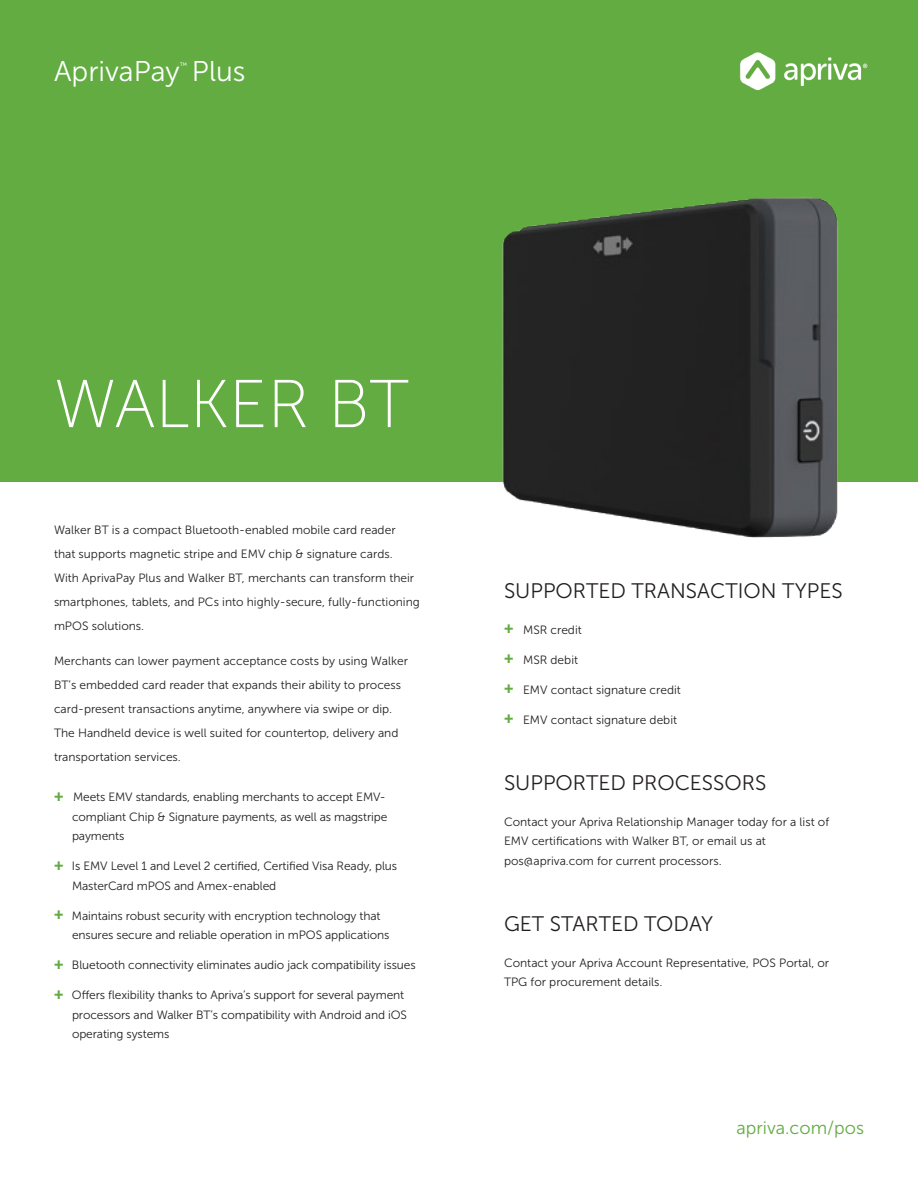
<style>
.page{position:relative;width:918px;height:1188px;background:#fff}
.page>*{position:absolute;margin:0;border:0;box-sizing:border-box;transform-origin:0 0}
.t1{font:67.5px "Museo Sans 100";color:#fff}
.t2{font:28.5px "Museo Sans 300";color:#fff}
.t3{font:21px "Museo Sans 300";color:#231f20}
.Intro{font:18px "Museo Sans 300";color:#62ac42}
.Body_-_Bullets{font:12px/19.5px "Museo Sans 300";letter-spacing:-.01em;color:#231f20}
.Intro-2{font:12px/24px "Museo Sans 300";color:#231f20}
.Body{font:12px/19.5px "Museo Sans 300";color:#231f20}
.t4{font:7.8px "Museo Sans 300";color:#fff}
.s1{font-family:"Museo Sans 900";font-size:15px;color:#62ac42}
</style>
<div class="page">
<div style="left:0;top:0;width:918px;height:482px;background:#62ac42"></div>
<img style="left:502px;top:197px;width:336px;height:341px">
<img style="left:740px;top:52px;width:128px;height:39px">
<h1 class="t2" style="left:54px;top:56px;width:193px">AprivaPay Plus</h1>
<h1 class="t4" style="left:180px;top:61px;width:9px">™</h1>
<h1 class="t1" style="left:54px;top:368px;width:356px">WALKER BT</h1>
<p class="Intro-2" style="left:54px;top:518px;width:367px">Walker BT is a compact Bluetooth-enabled mobile card reader that supports magnetic stripe and EMV chip &amp; signature cards.<br>With AprivaPay Plus and Walker BT, merchants can transform their smartphones, tablets, and PCs into highly-secure, fully-functioning mPOS solutions.</p>
<p class="Intro-2" style="left:54px;top:648px;width:355px">Merchants can lower payment acceptance costs by using Walker BT’s embedded card reader that expands their ability to process card-present transactions anytime, anywhere via swipe or dip.<br>The Handheld device is well suited for countertop, delivery and transportation services.</p>
<p class="Body_-_Bullets" style="left:72px;top:788px;width:317px;text-indent:-18px"><span class="s1">+</span> Meets EMV standards, enabling merchants to accept EMV&shy;compliant Chip &amp; Signature payments, as well as magstripe payments</p>
<p class="Body_-_Bullets" style="left:72px;top:857px;width:327px;text-indent:-18px"><span class="s1">+</span> Is EMV Level 1 and Level 2 certified, Certified Visa Ready, plus<br>MasterCard mPOS and Amex-enabled</p>
<p class="Body_-_Bullets" style="left:72px;top:906px;width:319px;text-indent:-18px"><span class="s1">+</span> Maintains robust security with encryption technology that ensures secure and reliable operation in mPOS applications</p>
<p class="Body_-_Bullets" style="left:54px;top:956px;width:363px"><span class="s1">+</span> Bluetooth connectivity eliminates audio jack compatibility issues</p>
<p class="Body_-_Bullets" style="left:72px;top:986px;width:336px;text-indent:-18px"><span class="s1">+</span> Offers flexibility thanks to Apriva’s support for several payment processors and Walker BT’s compatibility with Android and iOS operating systems</p>
<h2 class="t3" style="left:504px;top:579px;width:340px">SUPPORTED TRANSACTION TYPES</h2>
<p class="Body" style="left:504px;top:620px;width:79px"><span class="s1">+</span> MSR credit</p>
<p class="Body" style="left:504px;top:650px;width:76px"><span class="s1">+</span> MSR debit</p>
<p class="Body" style="left:504px;top:680px;width:178px"><span class="s1">+</span> EMV contact signature credit</p>
<p class="Body" style="left:504px;top:710px;width:175px"><span class="s1">+</span> EMV contact signature debit</p>
<h2 class="t3" style="left:504px;top:771px;width:264px">SUPPORTED PROCESSORS</h2>
<p class="Body" style="left:504px;top:812px;width:327px">Contact your Apriva Relationship Manager today for a list of<br>EMV certifications with Walker BT, or email us at pos@apriva.com for current processors.</p>
<h2 class="t3" style="left:504px;top:912px;width:211px">GET STARTED TODAY</h2>
<p class="Body" style="left:504px;top:953px;width:327px">Contact your Apriva Account Representative, POS Portal, or<br>TPG for procurement details.</p>
<p class="Intro" style="left:737px;top:1118px;width:129px">apriva.com/pos</p>
</div>
